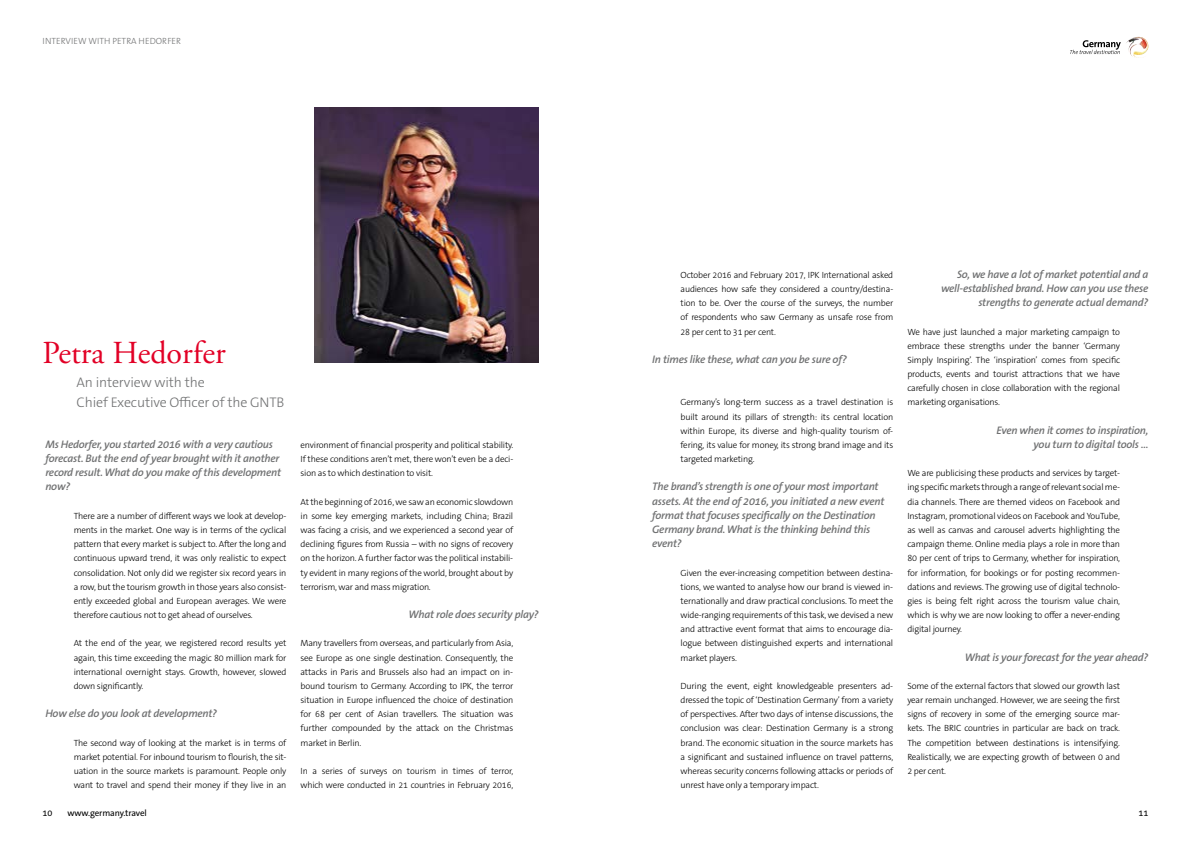
<style>
.page{position:relative;width:1191px;height:842px;background:#fff}
.page>*{position:absolute;margin:0;border:0;box-sizing:border-box;transform-origin:0 0}
.t1{font:32px "Adobe Garamond Pro";color:#e20026}
.t2{font:14px/20px "The Sans LP3 Lig";letter-spacing:-.01em;color:#707172}
.t3{font:11px/14.2px "The Sans LP6 Se Bld IT";letter-spacing:-.02em;color:#707172}
.t4{font:9px/14.2px "The Sans LP3 Lig";letter-spacing:-.02em;color:#000;text-align:justify}
.t5{font:9px "The Sans LP3 Lig";letter-spacing:.005em;color:#707172}
.t6{font:9px "The Sans LP5 Plain";letter-spacing:-.01em;color:#000}
</style>
<div class="page">
<img style="left:315px;top:108px;width:224px;height:255px">
<img style="left:1126px;top:37px;width:22px;height:21px">
<svg style="left:1070px;top:40px;width:50px;height:14px"></svg>
<p class="t5" style="left:43px;top:35px;width:140px">INTERVIEW WITH PETRA HEDORFER</p>
<h1 class="t1" style="left:43px;top:333px;width:185px">Petra Hedorfer</h1>
<h2 class="t2" style="left:77px;top:373px;width:209px">An interview with the<br>Chief Executive Officer of the GNTB</h2>
<p class="t3" style="left:45px;top:437px;width:237px">Ms Hedorfer, you started 2016 with a very cautious forecast. But the end of year brought with it another record result. What do you make of this development now?</p>
<p class="t4" style="left:74px;top:509px;width:214px">There are a number of different ways we look at develop&shy;ments in the market. One way is in terms of the cyclical pattern that every market is subject to. After the long and continuous upward trend, it was only realistic to expect consolidation. Not only did we register six record years in a row, but the tourism growth in those years also consist&shy;ently exceeded global and European averages. We were therefore cautious not to get ahead of ourselves.</p>
<p class="t4" style="left:74px;top:636px;width:214px">At the end of the year, we registered record results yet again, this time exceeding the magic 80 million mark for international overnight stays. Growth, however, slowed down significantly.</p>
<p class="t3" style="left:45px;top:707px;width:173px">How else do you look at development?</p>
<p class="t4" style="left:74px;top:735px;width:214px">The second way of looking at the market is in terms of market potential. For inbound tourism to flourish, the sit&shy;uation in the source markets is paramount. People only want to travel and spend their money if they live in an</p>
<p class="t4" style="left:300px;top:438px;width:214px">environment of financial prosperity and political stability.<br>If these conditions aren’t met, there won’t even be a deci&shy;sion as to which destination to visit.</p>
<p class="t4" style="left:300px;top:494px;width:214px">At the beginning of 2016, we saw an economic slowdown in some key emerging markets, including China; Brazil was facing a crisis, and we experienced a second year of declining figures from Russia – with no signs of recovery on the horizon. A further factor was the political instabili&shy;ty evident in many regions of the world, brought about by terrorism, war and mass migration.</p>
<p class="t3" style="left:408px;top:607px;width:132px">What role does security play?</p>
<p class="t4" style="left:300px;top:636px;width:214px">Many travellers from overseas, and particularly from Asia, see Europe as one single destination. Consequently, the attacks in Paris and Brussels also had an impact on in&shy;bound tourism to Germany. According to IPK, the terror situation in Europe influenced the choice of destination for 68 per cent of Asian travellers. The situation was further compounded by the attack on the Christmas market in Berlin.</p>
<p class="t4" style="left:300px;top:764px;width:214px">In a series of surveys on tourism in times of terror, which were conducted in 21 countries in February 2016,</p>
<p class="t4" style="left:680px;top:268px;width:214px">October 2016 and February 2017, IPK International asked audiences how safe they considered a country/destina&shy;tion to be. Over the course of the surveys, the number of respondents who saw Germany as unsafe rose from 28 per cent to 31 per cent.</p>
<p class="t3" style="left:652px;top:352px;width:196px">In times like these, what can you be sure of?</p>
<p class="t4" style="left:680px;top:395px;width:214px">Germany’s long-term success as a travel destination is built around its pillars of strength: its central location within Europe, its diverse and high-quality tourism of&shy;fering, its value for money, its strong brand image and its targeted marketing.</p>
<p class="t3" style="left:652px;top:480px;width:234px">The brand’s strength is one of your most important assets. At the end of 2016, you initiated a new event format that focuses specifically on the Destination Germany brand. What is the thinking behind this event?</p>
<p class="t4" style="left:680px;top:565px;width:214px">Given the ever-increasing competition between destina&shy;tions, we wanted to analyse how our brand is viewed in&shy;ternationally and draw practical conclusions. To meet the wide-ranging requirements of this task, we devised a new and attractive event format that aims to encourage dia&shy;logue between distinguished experts and international market players.</p>
<p class="t4" style="left:680px;top:679px;width:214px">During the event, eight knowledgeable presenters ad&shy;dressed the topic of ‘Destination Germany’ from a variety of perspectives. After two days of intense discussions, the conclusion was clear: Destination Germany is a strong brand. The economic situation in the source markets has a significant and sustained influence on travel patterns, whereas security concerns following attacks or periods of unrest have only a temporary impact.</p>
<p class="t3" style="left:941px;top:267px;width:209px;text-align:right">So, we have a lot of market potential and a well-established brand. How can you use these strengths to generate actual demand?</p>
<p class="t4" style="left:907px;top:324px;width:214px">We have just launched a major marketing campaign to embrace these strengths under the banner ‘Germany Simply Inspiring’. The ‘inspiration’ comes from specific products, events and tourist attractions that we have carefully chosen in close collaboration with the regional marketing organisations.</p>
<p class="t3" style="left:996px;top:423px;width:153px;text-align:right">Even when it comes to inspiration, you turn to digital tools …</p>
<p class="t4" style="left:907px;top:466px;width:214px">We are publicising these products and services by target&shy;ing specific markets through a range of relevant social me&shy;dia channels. There are themed videos on Facebook and Instagram, promotional videos on Facebook and YouTube, as well as canvas and carousel adverts highlighting the campaign theme. Online media plays a role in more than 80 per cent of trips to Germany, whether for inspiration, for information, for bookings or for posting recommen&shy;dations and reviews. The growing use of digital technolo&shy;gies is being felt right across the tourism value chain, which is why we are now looking to offer a never-ending digital journey.</p>
<p class="t3" style="left:964px;top:650px;width:185px">What is your forecast for the year ahead?</p>
<p class="t4" style="left:907px;top:679px;width:214px">Some of the external factors that slowed our growth last year remain unchanged. However, we are seeing the first signs of recovery in some of the emerging source mar&shy;kets. The BRIC countries in particular are back on track.<br>The competition between destinations is intensifying.<br>Realistically, we are expecting growth of between 0 and 2 per cent.</p>
<p class="t6" style="left:43px;top:808px;width:11px">10</p>
<p class="t6" style="left:67px;top:808px;width:81px">www.germany.travel</p>
<p class="t6" style="left:1138px;top:808px;width:11px">11</p>
</div>
